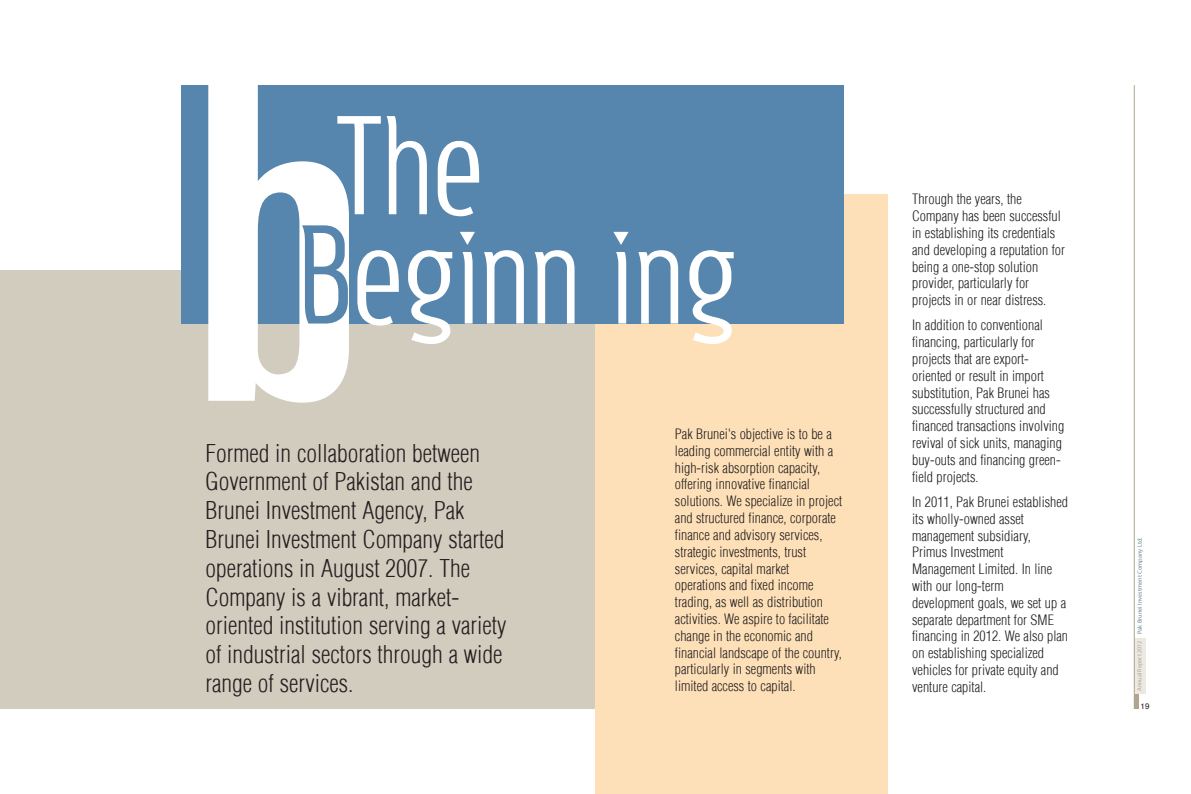
<style>
.page{position:relative;width:1191px;height:794px;background:#fff}
.page>*{position:absolute;margin:0;border:0;box-sizing:border-box;transform-origin:0 0}
.t1{font:126.6px "Susanna";letter-spacing:-.005em;color:#fff}
.t2{font:300 condensed 24px/28.8px "Helvetica";color:#231f20}
.t3{font:300 condensed 14px/16.8px "Helvetica";color:#231f20}
.t4{font:8px "Helvetica";color:#231f20}
.t5{font:6.3px "Myriad Pro";color:#6c8895}
.s1{color:#5685ad}
.s2{font-size:6px;color:#b0a690}
</style>
<div class="page">
<hr style="left:1134px;top:693px;width:4px;height:16px;background:#b0a690">
<div style="left:1134px;top:638px;width:11px;height:56px;background:#ece9e3"></div>
<hr style="left:1133px;top:85px;width:1px;height:624px;background:#b0a690">
<div style="left:0;top:270px;width:595px;height:439px;background:#d2ccbf"></div>
<div style="left:595px;top:194px;width:292px;height:600px;background:#fee0b8"></div>
<div style="left:181px;top:85px;width:662px;height:239px;background:#5685ad"></div>
<svg style="left:208px;top:85px;width:141px;height:318px;fill:#fff"></svg>
<h1 class="t1" style="left:335px;top:85px;width:149px">The</h1>
<h1 class="t1" style="left:296px;top:194px;width:443px"><span class="s1">B</span>eginn ing</h1>
<p class="t2" style="left:205px;top:440px;width:303px">Formed in collaboration between<br>Government of Pakistan and the<br>Brunei Investment Agency, Pak<br>Brunei Investment Company started operations in August 2007. The<br>Company is a vibrant, market&shy;oriented institution serving a variety of industrial sectors through a wide range of services.</p>
<p class="t3" style="left:675px;top:426px;width:169px">Pak Brunei's objective is to be a leading commercial entity with a high-risk absorption capacity, offering innovative financial solutions. We specialize in project and structured finance, corporate finance and advisory services, strategic investments, trust services, capital market operations and fixed income trading, as well as distribution activities. We aspire to facilitate change in the economic and financial landscape of the country, particularly in segments with limited access to capital.</p>
<p class="t3" style="left:912px;top:192px;width:154px">Through the years, the<br>Company has been successful in establishing its credentials and developing a reputation for being a one-stop solution provider, particularly for projects in or near distress.</p>
<p class="t3" style="left:912px;top:318px;width:154px">In addition to conventional financing, particularly for projects that are export&shy;oriented or result in import substitution, Pak Brunei has successfully structured and financed transactions involving revival of sick units, managing buy-outs and financing green&shy;field projects.</p>
<p class="t3" style="left:912px;top:494px;width:157px">In 2011, Pak Brunei established its wholly-owned asset management subsidiary,<br>Primus Investment<br>Management Limited. In line with our long-term development goals, we set up a separate department for SME financing in 2012. We also plan on establishing specialized vehicles for private equity and venture capital.</p>
<p class="t5" style="left:1137px;top:691px;width:155px;rotate:-90deg"><span class="s2">Annual Report 2012</span> Pak Brunei Investment Company Ltd.</p>
<p class="t4" style="left:1140px;top:702px;width:10px">19</p>
</div>
